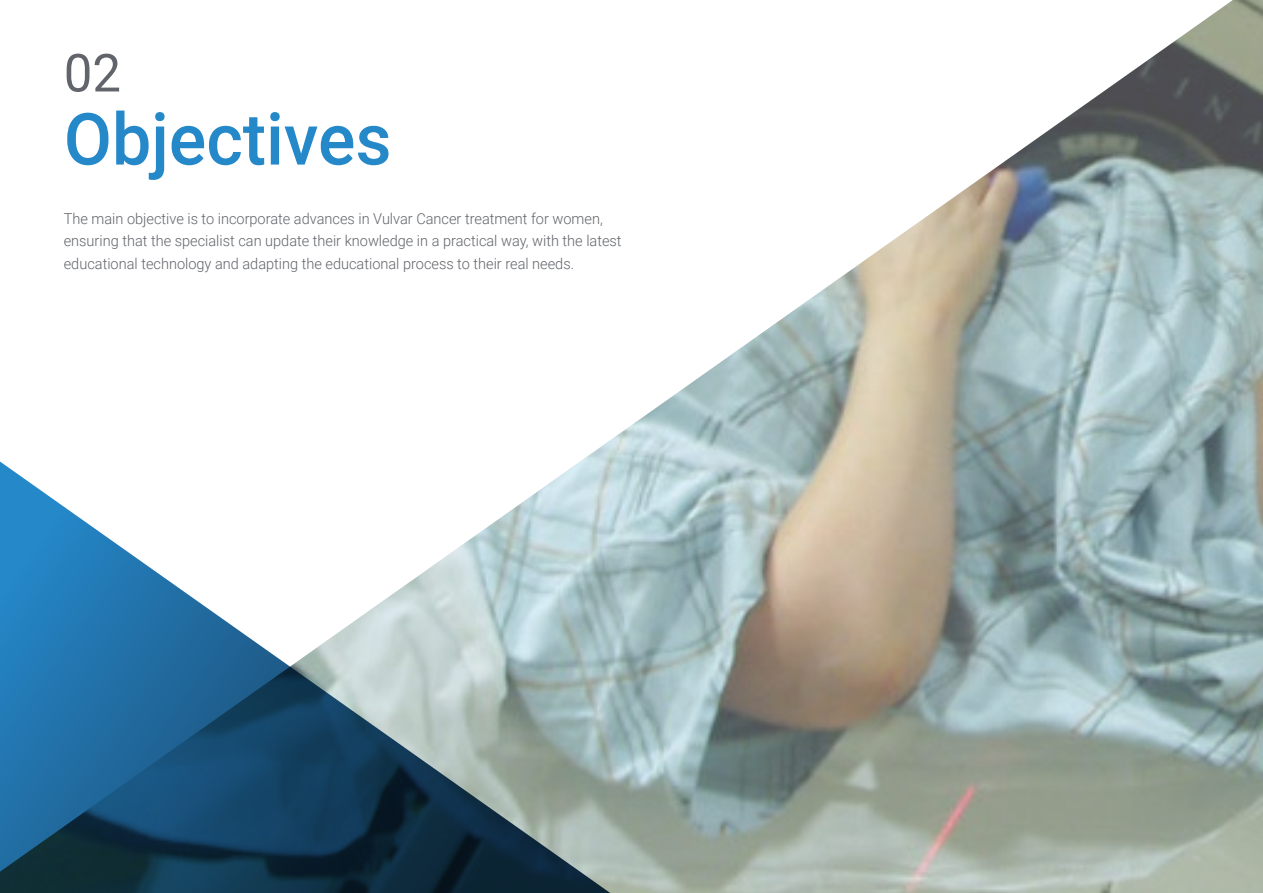
<style>
.page{position:relative;width:1263px;height:893px;background:#fff}
.page>*{position:absolute;margin:0;border:0;box-sizing:border-box;transform-origin:0 0}
.t1{font:500 72px "Roboto";color:#2488c9}
.t2{font:52.5px "Roboto";color:#61646a}
.t3{font:300 15px/22.5px "Roboto";color:#61646a}
</style>
<div class="page">
<img style="left:602px;top:0;width:661px;height:893px">
<svg style="left:0;top:446px;width:640px;height:447px"></svg>
<h2 class="t2" style="left:64px;top:36px;width:59px">02</h2>
<h1 class="t1" style="left:64px;top:89px;width:329px">Objectives</h1>
<p class="t3" style="left:64px;top:207px;width:559px">The main objective is to incorporate advances in Vulvar Cancer treatment for women, ensuring that the specialist can update their knowledge in a practical way, with the latest educational technology and adapting the educational process to their real needs.</p>
</div>
